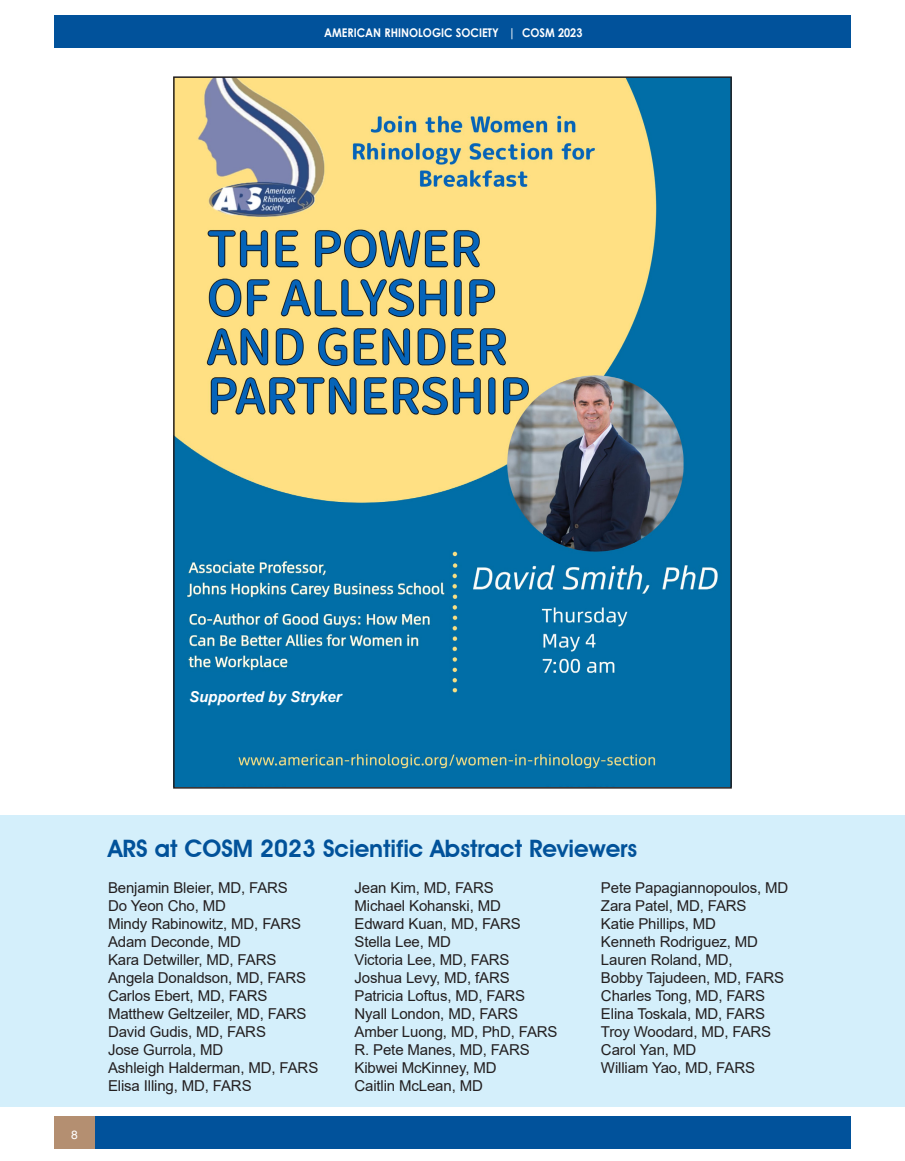
<style>
.page{position:relative;width:905px;height:1161px;background:#fff}
.page>*{position:absolute;margin:0;border:0;box-sizing:border-box;transform-origin:0 0}
.t1{font:600 24px "Avant Garde IT Cby BT";color:#01529a}
.t2{font:15px "Arial";letter-spacing:-.01em;color:#231f20}
.t3{font:italic 700 15px "Arial";color:#fff}
.t4{font:700 12px "Century Gothic";color:#fff;scale:.9 1}
.t5{font:12px "Helvetica";color:#fff}
</style>
<div class="page">
<div style="left:54px;top:1117px;width:796px;height:32px;background:#01529b"></div>
<div style="left:54px;top:1117px;width:41px;height:32px;background:#b48f71"></div>
<div style="left:54px;top:16px;width:796px;height:32px;background:#01529b"></div>
<div style="left:0;top:816px;width:904px;height:291px;background:#d4effb"></div>
<img style="left:176px;top:79px;width:552px;height:707px">
<p class="t4" style="left:324px;top:23px;width:288px">AMERICAN RHINOLOGIC SOCIETY | COSM 2023</p>
<p class="t3" style="left:189px;top:686px;width:154px">Supported by Stryker</p>
<p class="t5" style="left:71px;top:1128px;width:8px">8</p>
<p class="t1" style="left:108px;top:834px;width:530px">ARS at COSM 2023 Scientific Abstract Reviewers</p>
<p class="t2" style="left:108px;top:878px;width:181px">Benjamin Bleier, MD, FARS</p>
<p class="t2" style="left:108px;top:896px;width:119px">Do Yeon Cho, MD</p>
<p class="t2" style="left:108px;top:914px;width:194px">Mindy Rabinowitz, MD, FARS</p>
<p class="t2" style="left:108px;top:932px;width:134px">Adam Deconde, MD</p>
<p class="t2" style="left:108px;top:950px;width:170px">Kara Detwiller, MD, FARS</p>
<p class="t2" style="left:108px;top:968px;width:199px">Angela Donaldson, MD, FARS</p>
<p class="t2" style="left:108px;top:986px;width:161px">Carlos Ebert, MD, FARS</p>
<p class="t2" style="left:108px;top:1004px;width:200px">Matthew Geltzeiler, MD, FARS</p>
<p class="t2" style="left:108px;top:1022px;width:159px">David Gudis, MD, FARS</p>
<p class="t2" style="left:108px;top:1040px;width:117px">Jose Gurrola, MD</p>
<p class="t2" style="left:108px;top:1058px;width:212px">Ashleigh Halderman, MD, FARS</p>
<p class="t2" style="left:108px;top:1076px;width:145px">Elisa Illing, MD, FARS</p>
<p class="t2" style="left:354px;top:878px;width:141px">Jean Kim, MD, FARS</p>
<p class="t2" style="left:354px;top:896px;width:148px">Michael Kohanski, MD</p>
<p class="t2" style="left:354px;top:914px;width:168px">Edward Kuan, MD, FARS</p>
<p class="t2" style="left:354px;top:932px;width:98px">Stella Lee, MD</p>
<p class="t2" style="left:354px;top:950px;width:156px">Victoria Lee, MD, FARS</p>
<p class="t2" style="left:354px;top:968px;width:157px">Joshua Levy, MD, fARS</p>
<p class="t2" style="left:354px;top:986px;width:172px">Patricia Loftus, MD, FARS</p>
<p class="t2" style="left:354px;top:1004px;width:165px">Nyall London, MD, FARS</p>
<p class="t2" style="left:354px;top:1022px;width:204px">Amber Luong, MD, PhD, FARS</p>
<p class="t2" style="left:354px;top:1040px;width:177px">R. Pete Manes, MD, FARS</p>
<p class="t2" style="left:354px;top:1058px;width:144px">Kibwei McKinney, MD</p>
<p class="t2" style="left:354px;top:1076px;width:130px">Caitlin McLean, MD</p>
<p class="t2" style="left:601px;top:878px;width:189px">Pete Papagiannopoulos, MD</p>
<p class="t2" style="left:601px;top:896px;width:147px">Zara Patel, MD, FARS</p>
<p class="t2" style="left:601px;top:914px;width:116px">Katie Phillips, MD</p>
<p class="t2" style="left:601px;top:932px;width:159px">Kenneth Rodriguez, MD</p>
<p class="t2" style="left:601px;top:950px;width:133px">Lauren Roland, MD,</p>
<p class="t2" style="left:601px;top:968px;width:185px">Bobby Tajudeen, MD, FARS</p>
<p class="t2" style="left:601px;top:986px;width:166px">Charles Tong, MD, FARS</p>
<p class="t2" style="left:601px;top:1004px;width:165px">Elina Toskala, MD, FARS</p>
<p class="t2" style="left:601px;top:1022px;width:172px">Troy Woodard, MD, FARS</p>
<p class="t2" style="left:601px;top:1040px;width:97px">Carol Yan, MD</p>
<p class="t2" style="left:601px;top:1058px;width:155px">William Yao, MD, FARS</p>
</div>
